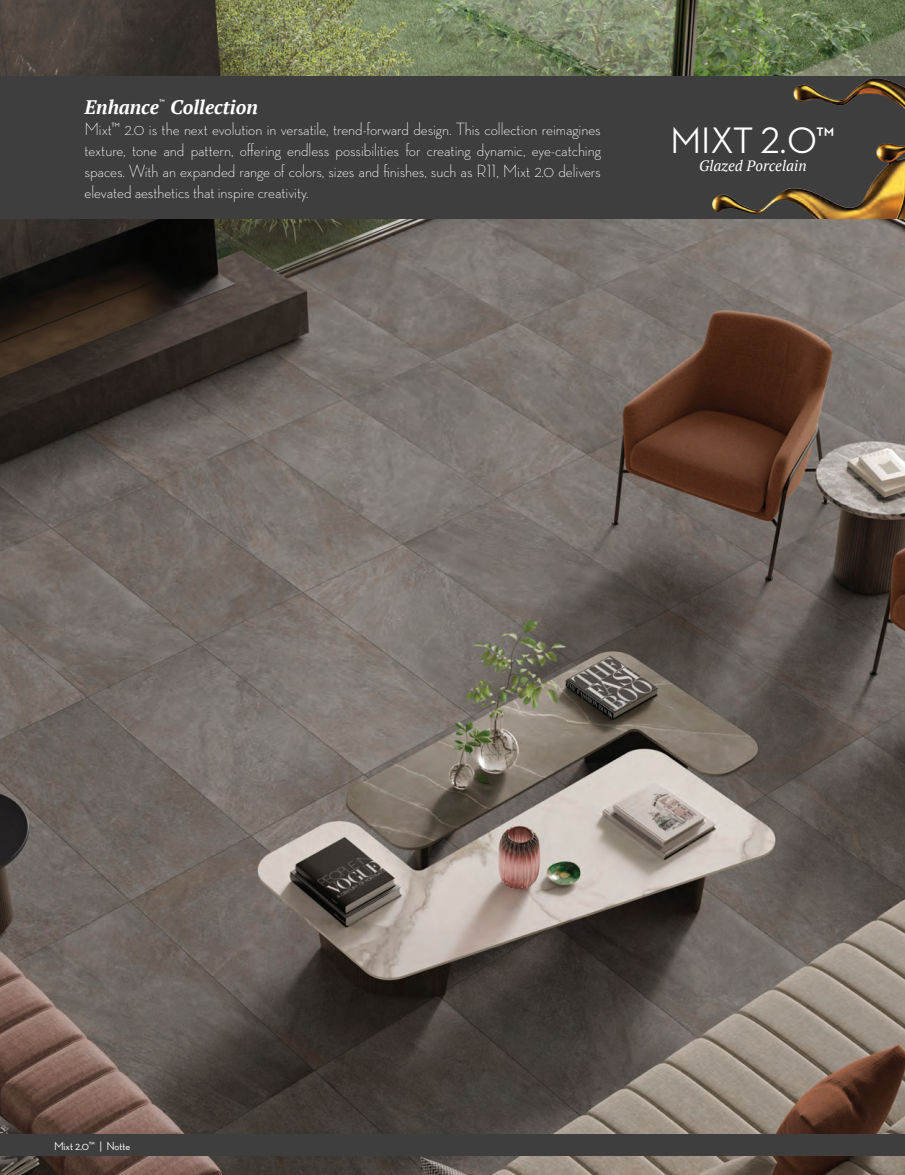
<style>
.page{position:relative;width:905px;height:1175px;background:#fff}
.page>*{position:absolute;margin:0;border:0;box-sizing:border-box;transform-origin:0 0}
.t1{font:500 37.5px "Neutra Disp";color:#fff}
.t2{font:italic 700 19.5px "PT Serif";letter-spacing:-.005em;color:#fff}
.t3{font:300 18px/21px "Neutra Disp";letter-spacing:-.005em;color:#fff;text-align:justify}
.t4{font:italic 15px "PT Serif";color:#fff}
.t5{font:500 12px "Neutra Disp";letter-spacing:-.005em;color:#fff}
</style>
<div class="page">
<img style="left:0;top:0;width:904px;height:1174px">
<div style="left:0;top:1134px;width:904px;height:21px;background:#3e3e3f"></div>
<div style="left:0;top:76px;width:904px;height:142px;background:#3e3e3f"></div>
<img style="left:697px;top:75px;width:207px;height:143px">
<p class="t2" style="left:85px;top:94px;width:175px">Enhance<sup>™</sup> Collection</p>
<p class="t3" style="left:85px;top:118px;width:517px">Mixt™ 2.0 is the next evolution in versatile, trend-forward design. This collection reimagines texture, tone and pattern, offering endless possibilities for creating dynamic, eye-catching spaces. With an expanded range of colors, sizes and finishes, such as R11, Mixt 2.0 delivers elevated aesthetics that inspire creativity.</p>
<h1 class="t1" style="left:670px;top:119px;width:166px">MIXT 2.0™</h1>
<p class="t4" style="left:699px;top:156px;width:109px">Glazed Porcelain</p>
<p class="t5" style="left:54px;top:1139px;width:78px">Mixt 2.0™ | Notte</p>
</div>
